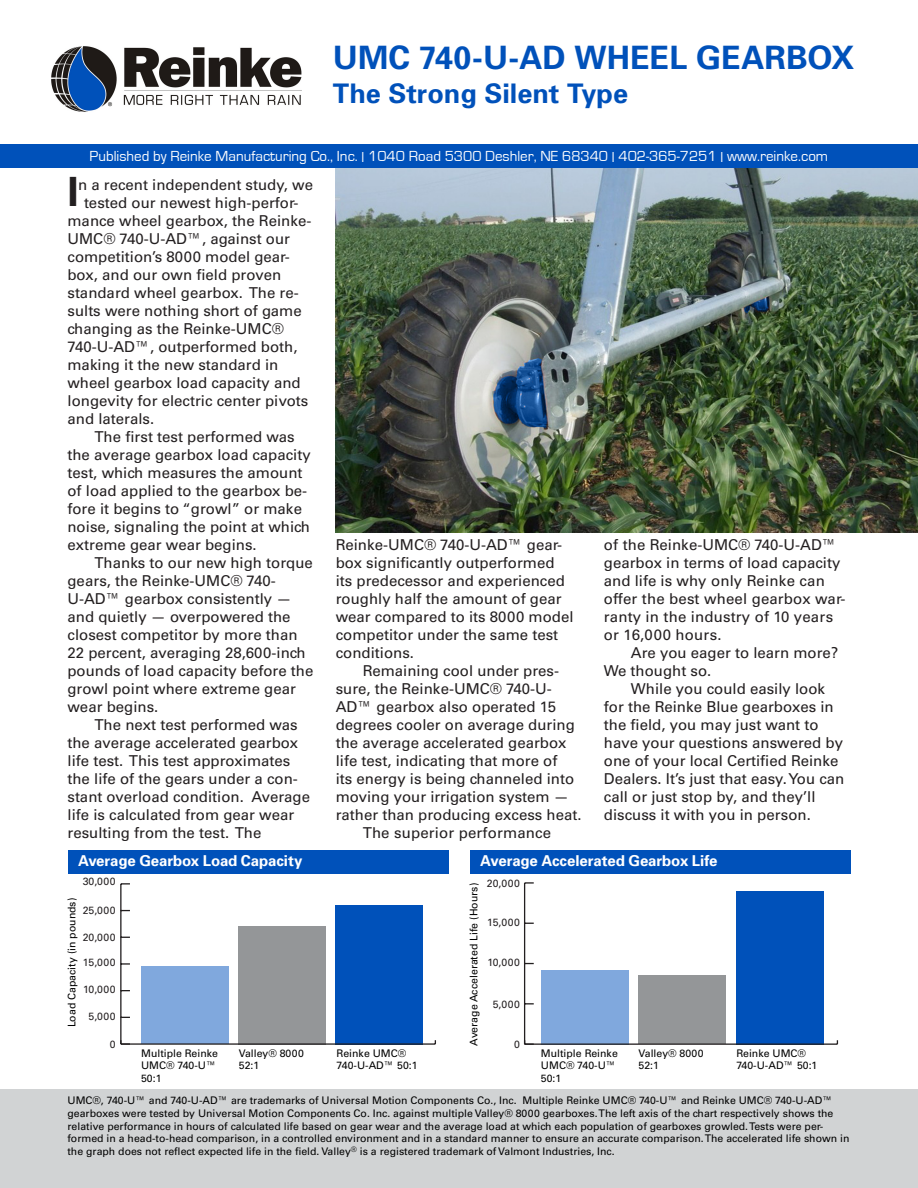
<style>
.page{position:relative;width:918px;height:1188px;background:#fff}
.page>*{position:absolute;margin:0;border:0;box-sizing:border-box;transform-origin:0 0}
.Main_text{font:700 40.35px "Univers";color:#231f20}
.Main_text-2{font:700 32.25px "Univers";color:#0051ba}
.Main_text-3{font:700 27px "Univers";color:#0051ba}
.Main_text-4{font:15px/18px "Univers LT Std";color:#231f20}
.t1{font:15px "Eurostile";color:#fff}
.Main_text-5{font:700 15px "Univers";letter-spacing:-.005em;color:#fff}
.t2{font:10.5px/12.6px "Univers LT Std";color:#000}
.Main_text-6{font:10.5px "Univers LT Std";letter-spacing:.04em;color:#231f20}
</style>
<div class="page">
<hr style="left:524px;top:883px;width:1px;height:161px;background:#231f20">
<svg style="left:525px;top:882px;width:9px;height:2px"></svg>
<div style="left:736px;top:891px;width:87px;height:153px;background:#0051ba"></div>
<div style="left:638px;top:975px;width:88px;height:69px;background:#949698"></div>
<div style="left:541px;top:970px;width:88px;height:74px;background:#80a8dd"></div>
<hr style="left:525px;top:1043px;width:312px;height:2px;background:#231f20">
<svg style="left:524px;top:1040px;width:10px;height:5px"></svg>
<div style="left:470px;top:850px;width:380px;height:24px;background:#0051ba"></div>
<div style="left:0;top:1089px;width:918px;height:99px;background:#d1d3d4"></div>
<img style="left:336px;top:168px;width:582px;height:365px">
<img style="left:51px;top:46px;width:250px;height:66px">
<div style="left:0;top:145px;width:918px;height:23px;background:#0051ba"></div>
<hr style="left:120px;top:884px;width:2px;height:160px;background:#231f20">
<svg style="left:122px;top:963px;width:8px;height:2px"></svg>
<svg style="left:121px;top:883px;width:9px;height:2px"></svg>
<div style="left:335px;top:905px;width:88px;height:139px;background:#0051ba"></div>
<div style="left:238px;top:926px;width:88px;height:118px;background:#949698"></div>
<div style="left:141px;top:967px;width:87px;height:77px;background:#80a8dd"></div>
<hr style="left:121px;top:1043px;width:314px;height:2px;background:#231f20">
<svg style="left:120px;top:1040px;width:10px;height:5px"></svg>
<div style="left:68px;top:850px;width:380px;height:24px;background:#0051ba"></div>
<p class="Main_text-2" style="left:333px;top:38px;width:523px">UMC 740-U-AD WHEEL GEARBOX</p>
<p class="Main_text-3" style="left:333px;top:77px;width:297px">The Strong Silent Type</p>
<p class="t1" style="left:90px;top:148px;width:740px">Published by Reinke Manufacturing Co., Inc. <sub>l</sub> 1040 Road 5300 Deshler, NE 68340 <sub>l</sub> 402-365-7251 <sub>l</sub> www.reinke.com</p>
<p class="Main_text-4" style="left:78px;top:176px;width:237px">n a recent independent study, we</p>
<p class="Main_text-4" style="left:84px;top:194px;width:216px">tested our newest high-perfor-</p>
<p class="Main_text-4" style="left:68px;top:212px;width:246px">mance wheel gearbox, the Reinke-</p>
<p class="Main_text-4" style="left:68px;top:230px;width:224px">UMC® 740-U-AD™, against our</p>
<p class="Main_text-4" style="left:68px;top:248px;width:224px">competition’s 8000 model gear-</p>
<p class="Main_text-4" style="left:68px;top:266px;width:215px">box, and our own field proven</p>
<p class="Main_text-4" style="left:68px;top:284px;width:233px">standard wheel gearbox. The re-</p>
<p class="Main_text-4" style="left:68px;top:302px;width:236px">sults were nothing short of game</p>
<p class="Main_text-4" style="left:68px;top:320px;width:218px">changing as the Reinke-UMC®</p>
<p class="Main_text-4" style="left:68px;top:338px;width:232px">740-U-AD™, outperformed both,</p>
<p class="Main_text-4" style="left:68px;top:356px;width:212px">making it the new standard in</p>
<p class="Main_text-4" style="left:68px;top:374px;width:235px">wheel gearbox load capacity and</p>
<p class="Main_text-4" style="left:68px;top:392px;width:242px">longevity for electric center pivots</p>
<p class="Main_text-4" style="left:68px;top:410px;width:88px">and laterals.</p>
<p class="Main_text-4" style="left:68px;top:428px;width:245px;text-indent:27px">The first test performed was the average gearbox load capacity test, which measures the amount of load applied to the gearbox be&shy;fore it begins to “growl” or make noise, signaling the point at which extreme gear wear begins.</p>
<p class="Main_text-4" style="left:68px;top:554px;width:247px;text-indent:27px">Thanks to our new high torque gears, the Reinke-UMC® 740-<br>U-AD™ gearbox consistently — and quietly — overpowered the closest competitor by more than<br>22 percent, averaging 28,600-inch pounds of load capacity before the growl point where extreme gear wear begins.</p>
<p class="Main_text-4" style="left:68px;top:716px;width:244px;text-indent:27px">The next test performed was the average accelerated gearbox life test. This test approximates the life of the gears under a con&shy;stant overload condition. Average life is calculated from gear wear resulting from the test. The</p>
<p class="Main_text" style="left:68px;top:168px;width:13px">I</p>
<p class="Main_text-4" style="left:336px;top:536px;width:239px">Reinke-UMC® 740-U-AD™ gear&shy;box significantly outperformed its predecessor and experienced roughly half the amount of gear wear compared to its 8000 model competitor under the same test conditions.</p>
<p class="Main_text-4" style="left:336px;top:662px;width:247px;text-indent:27px">Remaining cool under pres&shy;sure, the Reinke-UMC® 740-U-<br>AD™ gearbox also operated 15 degrees cooler on average during the average accelerated gearbox life test, indicating that more of<br>its energy is being channeled into moving your irrigation system — rather than producing excess heat.</p>
<p class="Main_text-4" style="left:363px;top:824px;width:190px">The superior performance</p>
<p class="Main_text-4" style="left:604px;top:536px;width:243px">of the Reinke-UMC® 740-U-AD™ gearbox in terms of load capacity and life is why only Reinke can offer the best wheel gearbox war&shy;ranty in the industry of 10 years or 16,000 hours.</p>
<p class="Main_text-4" style="left:604px;top:644px;width:236px;text-indent:27px">Are you eager to learn more?<br>We thought so.</p>
<p class="Main_text-4" style="left:604px;top:680px;width:242px;text-indent:27px">While you could easily look for the Reinke Blue gearboxes in the field, you may just want to have your questions answered by one of your local Certified Reinke<br>Dealers. It’s just that easy. You can call or just stop by, and they’ll discuss it with you in person.</p>
<p class="Main_text-5" style="left:78px;top:852px;width:226px">Average Gearbox Load Capacity</p>
<p class="Main_text-6" style="left:83px;top:875px;width:34px">30,000</p>
<p class="t2" style="left:65px;top:1027px;width:131px;rotate:-90deg">Load Capacity (in pounds)</p>
<p class="Main_text-6" style="left:83px;top:904px;width:34px">25,000</p>
<p class="Main_text-6" style="left:83px;top:931px;width:34px">20,000</p>
<p class="Main_text-6" style="left:83px;top:956px;width:34px">15,000</p>
<p class="Main_text-6" style="left:83px;top:983px;width:34px">10,000</p>
<p class="Main_text-6" style="left:89px;top:1010px;width:29px">5,000</p>
<p class="Main_text-6" style="left:110px;top:1038px;width:7px">0</p>
<p class="t2" style="left:141px;top:1047px;width:79px">Multiple Reinke<br>UMC® 740-U™<br>50:1</p>
<p class="t2" style="left:239px;top:1047px;width:67px">Valley® 8000<br>52:1</p>
<p class="t2" style="left:337px;top:1047px;width:83px">Reinke UMC®<br>740-U-AD™ 50:1</p>
<p class="Main_text-5" style="left:480px;top:852px;width:239px">Average Accelerated Gearbox Life</p>
<p class="Main_text-6" style="left:487px;top:877px;width:34px">20,000</p>
<p class="t2" style="left:467px;top:1046px;width:164px;rotate:-90deg">Average Accelerated Life (Hours)</p>
<p class="Main_text-6" style="left:487px;top:916px;width:34px">15,000</p>
<p class="Main_text-6" style="left:487px;top:956px;width:34px">10,000</p>
<p class="Main_text-6" style="left:493px;top:998px;width:29px">5,000</p>
<p class="Main_text-6" style="left:514px;top:1038px;width:7px">0</p>
<p class="t2" style="left:541px;top:1047px;width:79px">Multiple Reinke<br>UMC® 740-U™<br>50:1</p>
<p class="t2" style="left:639px;top:1047px;width:67px">Valley® 8000<br>52:1</p>
<p class="t2" style="left:736px;top:1047px;width:83px">Reinke UMC®<br>740-U-AD™ 50:1</p>
<p class="t2" style="left:68px;top:1095px;width:784px">UMC®, 740-U™ and 740-U-AD™ are trademarks of Universal Motion Components Co., Inc. Multiple Reinke UMC® 740-U™ and Reinke UMC® 740-U-AD™ gearboxes were tested by Universal Motion Components Co. Inc. against multiple Valley® 8000 gearboxes. The left axis of the chart respectively shows the relative performance in hours of calculated life based on gear wear and the average load at which each population of gearboxes growled. Tests were per&shy;formed in a head-to-head comparison, in a controlled environment and in a standard manner to ensure an accurate comparison. The accelerated life shown in the graph does not reflect expected life in the field. Valley<sup>®</sup> is a registered trademark of Valmont Industries, Inc.</p>
</div>
